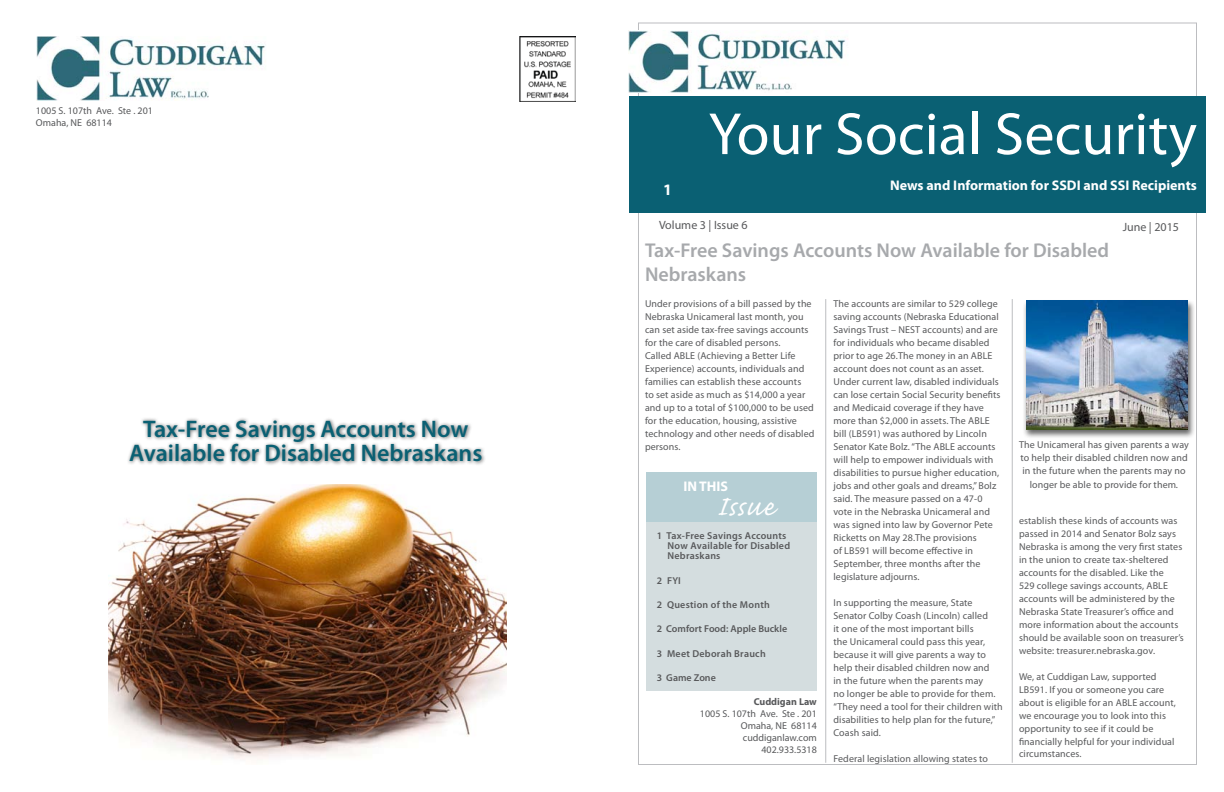
<style>
.page{position:relative;width:1224px;height:792px;background:#fff}
.page>*{position:absolute;margin:0;border:0;box-sizing:border-box;transform-origin:0 0}
.t1{font:60px "Myriad Pro";color:#fff}
.t2{font:36px "Caflisch Script Pro";letter-spacing:.02em;color:#fff}
.t3{font:600 24px/24px "Myriad Pro";color:#0a6073;text-align:center}
.t4{font:600 20px/24px "Myriad Pro";color:#a7a9ac}
.t5{font:700 16px "Myriad Pro";color:#fff}
.t6{font:700 14px "Myriad Pro";color:#fff}
.t7{font:12px "Myriad Pro";color:#58595b}
.t8{font:10px/13px "Myriad Pro";letter-spacing:.01em;color:#58595b}
.t9{font:600 10px/10px "Myriad Pro";letter-spacing:.025em;color:#58595b}
.t10{font:600 10px "Myriad Pro";color:#58595b}
.t11{font:700 10px "Myriad Pro";color:#58595b}
.s1{font-style:italic}
</style>
<div class="page">
<div style="left:646px;top:522px;width:171px;height:170px;background:#d4dddf"></div>
<div style="left:646px;top:472px;width:171px;height:50px;background:#b6cfd5"></div>
<div style="left:629px;top:96px;width:576px;height:117px;background:#0a6073"></div>
<hr style="left:825px;top:299px;width:1px;height:464px;background:#bcbdc0">
<hr style="left:1012px;top:299px;width:1px;height:464px;background:#bcbdc0">
<img style="left:629px;top:31px;width:217px;height:61px">
<img style="left:36px;top:36px;width:229px;height:65px">
<img style="left:519px;top:36px;width:57px;height:65px">
<div style="left:1023px;top:299px;width:172px;height:140px;background:#000;opacity:.6"></div>
<img style="left:1026px;top:301px;width:162px;height:129px">
<img style="left:109px;top:484px;width:398px;height:276px">
<div style="left:126px;top:417px;width:359px;height:49px;background:#000;opacity:.6"></div>
<p class="t8" style="left:36px;top:104px;width:118px;line-height:12px">1005 S. 107th Ave. Ste . 201<br>Omaha, NE 68114</p>
<h3 class="t3" style="left:129px;top:416px;width:355px">Tax-Free Savings Accounts Now<br>Available for Disabled Nebraskans</h3>
<h3 class="t5" style="left:663px;top:179px;width:10px">1</h3>
<h1 class="t1" style="left:709px;top:97px;width:490px">Your Social Security</h1>
<h3 class="t6" style="left:890px;top:176px;width:308px">News and Information for SSDI and SSI Recipients</h3>
<p class="t7" style="left:659px;top:218px;width:90px">Volume 3 | Issue 6</p>
<h3 class="t4" style="left:645px;top:238px;width:466px">Tax-Free Savings Accounts Now Available for Disabled<br>Nebraskans</h3>
<p class="t7" style="left:1123px;top:220px;width:58px">June | 2015</p>
<p class="t8" style="left:645px;top:297px;width:171px">Under provisions of a bill passed by the Nebraska Unicameral last month, you can set aside tax-free savings accounts for the care of disabled persons.<br>Called ABLE (Achieving a Better Life Experience) accounts, individuals and families can establish these accounts<br>to set aside as much as $14,000 a year and up to a total of $100,000 to be used for the education, housing, assistive technology and other needs of disabled persons.</p>
<h3 class="t6" style="left:683px;top:477px;width:46px">IN THIS</h3>
<h2 class="t2" style="left:717px;top:488px;width:58px">Issue</h2>
<p class="t9" style="left:668px;top:531px;width:124px;text-indent:-11px">1 Tax-Free Savings Accounts<br>Now Available for Disabled<br>Nebraskans</p>
<p class="t9" style="left:657px;top:575px;width:26px">2 FYI</p>
<p class="t9" style="left:657px;top:599px;width:115px">2 Question of the Month</p>
<p class="t10" style="left:657px;top:623px;width:132px">2 Comfort Food: Apple Buckle</p>
<p class="t9" style="left:657px;top:648px;width:111px">3 Meet Deborah Brauch</p>
<p class="t10" style="left:657px;top:671px;width:61px">3 Game Zone</p>
<p class="t11" style="left:754px;top:695px;width:65px">Cuddigan Law</p>
<p class="t8" style="left:700px;top:707px;width:118px;line-height:12px;text-align:right">1005 S. 107th Ave. Ste . 201<br>Omaha, NE 68114 cuddiganlaw.com<br>402.933.5318</p>
<p class="t8" style="left:833px;top:297px;width:169px">The accounts are similar to 529 college saving accounts (Nebraska Educational Savings Trust – NEST accounts) and are for individuals who became disabled prior to age 26.The money in an ABLE account does not count as an asset.<br>Under current law, disabled individuals can lose certain Social Security benefits and Medicaid coverage if they have more than $2,000 in assets. The ABLE bill (LB591) was authored by Lincoln Senator Kate Bolz. “The ABLE accounts will help to empower individuals with disabilities to pursue higher education, jobs and other goals and dreams,” Bolz said. The measure passed on a 47-0 vote in the Nebraska Unicameral and was signed into law by Governor Pete Ricketts on May 28.The provisions<br>of LB591 will become effective in September, three months after the legislature adjourns.</p>
<p class="t8" style="left:833px;top:596px;width:171px">In supporting the measure, State Senator Colby Coash (Lincoln) called<br>it one of the most important bills<br>the Unicameral could pass this year, because it will give parents a way to help their disabled children now and<br>in the future when the parents may<br>no longer be able to provide for them. “They need a tool for their children with disabilities to help plan for the future,” Coash said.</p>
<p class="t8" style="left:833px;top:752px;width:156px">Federal legislation allowing states to</p>
<p class="t8" style="left:1019px;top:438px;width:171px;line-height:13.5px;text-align:center">The Unicameral has given parents a way to help their disabled children now and in the future when the parents may no longer be able to provide for them<span class="s1">.</span></p>
<p class="t8" style="left:1019px;top:513px;width:166px">establish these kinds of accounts was passed in 2014 and Senator Bolz says Nebraska is among the very first states in the union to create tax-sheltered accounts for the disabled. Like the<br>529 college savings accounts, ABLE accounts will be administered by the Nebraska State Treasurer’s office and more information about the accounts should be available soon on treasurer’s website: treasurer.nebraska.gov.</p>
<p class="t8" style="left:1019px;top:669px;width:158px">We, at Cuddigan Law, supported<br>LB591. If you or someone you care about is eligible for an ABLE account, we encourage you to look into this opportunity to see if it could be financially helpful for your individual circumstances.</p>
</div>
